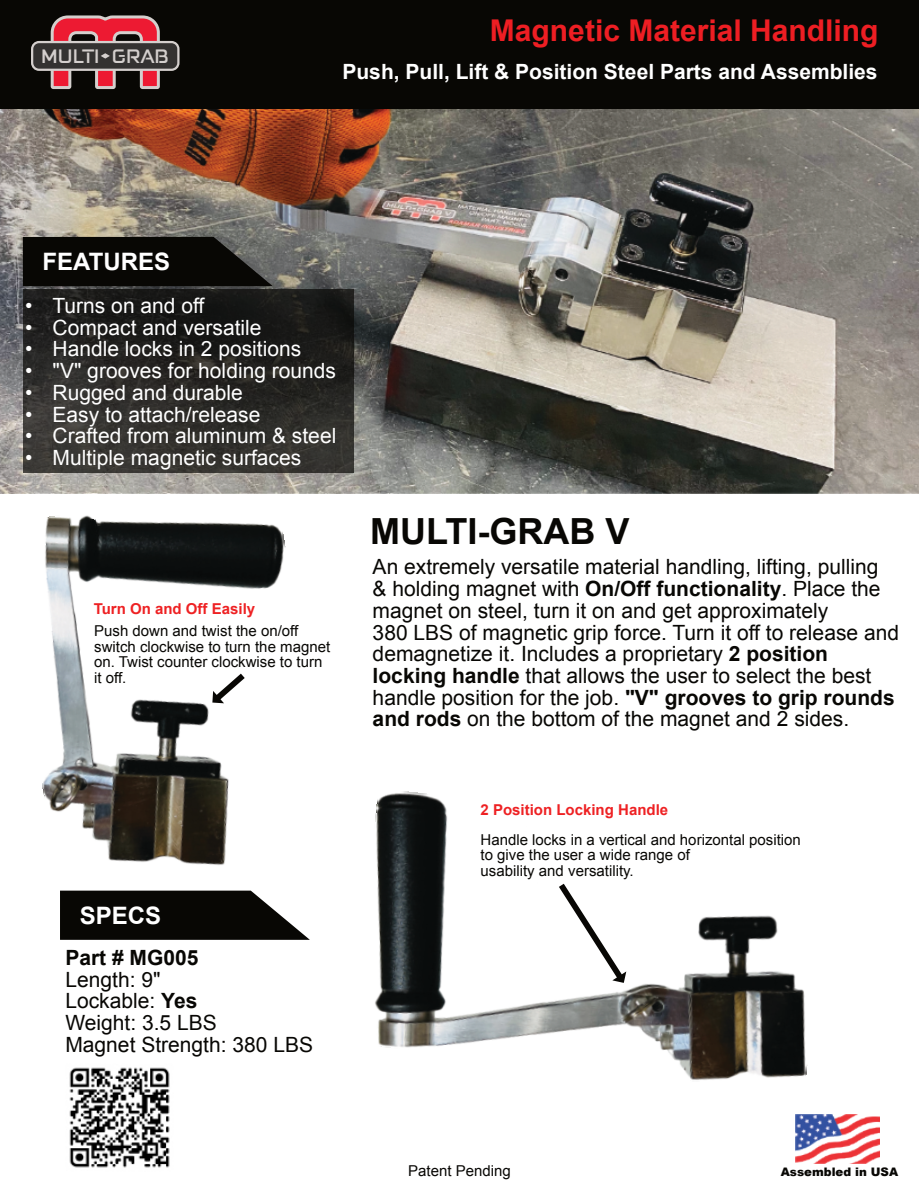
<style>
.page{position:relative;width:919px;height:1189px;background:#fff}
.page>*{position:absolute;margin:0;border:0;box-sizing:border-box;transform-origin:0 0}
.t1{font:700 36px "Arial";color:#080704}
.t2{font:700 30px "Arial";color:#ee1e23}
.t3{font:700 24px "Arial";color:#fff}
.t4{font:21px/21.8px "Arial";color:#080704}
.t5{font:21px "Arial";color:#fff}
.t6{font:700 21px "Arial";color:#fff}
.t7{font:700 21px "Arial";color:#080704}
.t8{font:500 18.9px "Felonast";color:#d4cfcd}
.t9{font:15px/15.5px "Arial";color:#080704}
.t10{font:700 15px "Arial";color:#ee2123}
.t11{font:900 11.7px "Arial";color:#080704}
.s1{font-weight:700}
</style>
<div class="page">
<img style="left:0;top:493px;width:337px;height:372px">
<img style="left:91px;top:519px;width:5px;height:14px">
<svg style="left:92px;top:519px;width:5px;height:13px"></svg>
<img style="left:375px;top:791px;width:433px;height:289px">
<img style="left:0;top:108px;width:918px;height:385px">
<img style="left:795px;top:1114px;width:84px;height:49px">
<div style="left:0;top:0;width:918px;height:108px;background:#080704"></div>
<div style="left:31px;top:41px;width:148px;height:30px;background:#343231;border:2px solid #d4cfcd;border-radius:7px"></div>
<svg style="left:49px;top:15px;width:112px;height:75px"></svg>
<img style="left:69px;top:1067px;width:101px;height:101px">
<svg style="left:60px;top:890px;width:249px;height:49px;background:#262523"></svg>
<svg style="left:559px;top:883px;width:67px;height:99px"></svg>
<svg style="left:212px;top:673px;width:33px;height:30px"></svg>
<div style="left:23px;top:289px;width:331px;height:184px;background:#080704;opacity:.7"></div>
<svg style="left:23px;top:237px;width:250px;height:49px;background:#131310"></svg>
<p class="t8" style="left:41px;top:48px;width:129px">MULTI GRAB</p>
<h2 class="t2" style="left:490px;top:19px;width:390px">Magnetic Material Handling</h2>
<p class="t6" style="left:342px;top:64px;width:536px">Push, Pull, Lift &amp; Position Steel Parts and Assemblies</p>
<p class="t3" style="left:43px;top:253px;width:129px">FEATURES</p>
<p class="t5" style="left:25px;top:298px;width:181px">• Turns on and off</p>
<p class="t5" style="left:25px;top:319px;width:238px">• Compact and versatile</p>
<p class="t5" style="left:25px;top:341px;width:277px">• Handle locks in 2 positions</p>
<p class="t5" style="left:25px;top:363px;width:312px">• "V" grooves for holding rounds</p>
<p class="t5" style="left:25px;top:384px;width:219px">• Rugged and durable</p>
<p class="t5" style="left:25px;top:406px;width:237px">• Easy to attach/release</p>
<p class="t5" style="left:25px;top:428px;width:312px">• Crafted from aluminum &amp; steel</p>
<p class="t5" style="left:25px;top:449px;width:277px">• Multiple magnetic surfaces</p>
<p class="t10" style="left:94px;top:603px;width:163px">Turn On and Off Easily</p>
<p class="t9" style="left:94px;top:624px;width:237px">Push down and twist the on/off switch clockwise to turn the magnet on. Twist counter clockwise to turn it off.</p>
<p class="t3" style="left:80px;top:906px;width:83px">SPECS</p>
<p class="t7" style="left:65px;top:949px;width:135px">Part # MG005</p>
<p class="t4" style="left:65px;top:970px;width:249px">Length: 9"<br>Lockable: <span class="s1">Yes<br></span>Weight: 3.5 LBS<br>Magnet Strength: 380 LBS</p>
<h1 class="t1" style="left:370px;top:517px;width:261px">MULTI-GRAB V</h1>
<p class="t4" style="left:372px;top:558px;width:528px">An extremely versatile material handling, lifting, pulling<br>&amp; holding magnet with <span class="s1">On/Off functionality</span>. Place the magnet on steel, turn it on and get approximately<br>380 LBS of magnetic grip force. Turn it off to release and demagnetize it. Includes a proprietary <span class="s1">2 position locking handle</span> that allows the user to select the best handle position for the job. <span class="s1">"V" grooves to grip rounds and rods</span> on the bottom of the magnet and 2 sides.</p>
<p class="t10" style="left:480px;top:803px;width:189px">2 Position Locking Handle</p>
<p class="t9" style="left:480px;top:833px;width:322px">Handle locks in a vertical and horizontal position to give the user a wide range of<br>usability and versatility.</p>
<p class="t9" style="left:408px;top:1164px;width:104px">Patent Pending</p>
<p class="t11" style="left:780px;top:1167px;width:119px">Assembled in USA</p>
</div>
